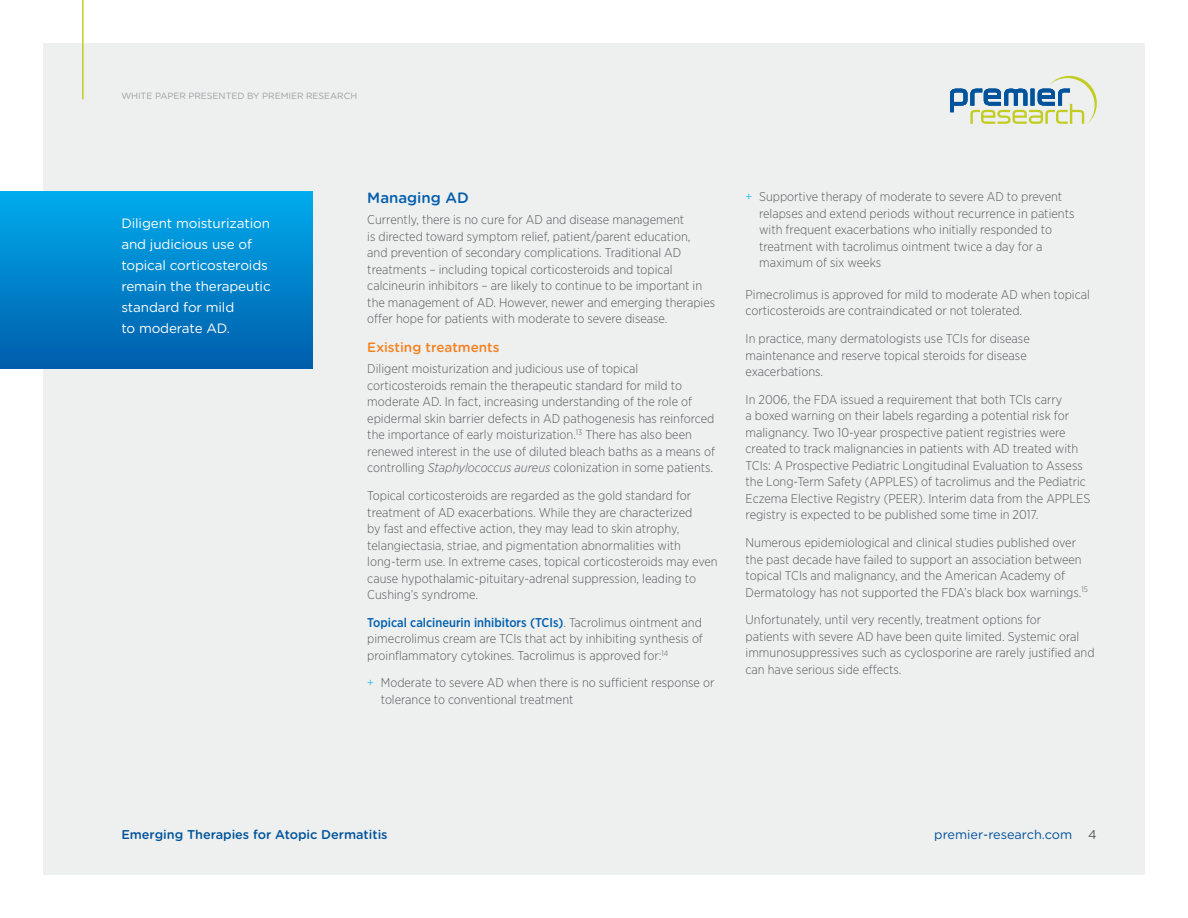
<style>
.page{position:relative;width:1188px;height:918px;background:#fff}
.page>*{position:absolute;margin:0;border:0;box-sizing:border-box;transform-origin:0 0}
.t1{font:500 15px "Gotham Rounded";color:#005dac}
.t2{font:13.5px/21px "Gotham Rounded";letter-spacing:-.01em;color:#fff}
.t3{font:500 13.5px "Gotham Rounded";color:#f58220}
.t4{font:300 12.75px/16.5px "Gotham Narrow";color:#58595b}
.t5{font:500 12.75px "Gotham Rounded";color:#00539b}
.t6{font:12.75px "Gotham Rounded";color:#00539b}
.t7{font:12.75px "Gotham Rounded";color:#58595b}
.t8{font:9px "Gotham Rounded";letter-spacing:-.005em;color:#9d9fa2}
.s1{font-style:italic}
.s2{font-weight:500;color:#0060ae}
.s3{color:#00aeef}
</style>
<div class="page">
<div style="left:43px;top:43px;width:1102px;height:832px;background:#eeefef"></div>
<hr style="left:82px;top:0;width:2px;height:99px;background:#c2cd23">
<svg style="left:950px;top:76px;width:147px;height:48px"></svg>
<div style="left:0;top:191px;width:312px;height:178px;background:linear-gradient(to bottom,#00aced,#005dab)"></div>
<p class="t8" style="left:121px;top:90px;width:237px">WHITE PAPER PRESENTED BY PREMIER RESEARCH</p>
<p class="t2" style="left:121px;top:212px;width:151px">Diligent moisturization and judicious use of topical corticosteroids remain the therapeutic standard for mild<br>to moderate AD.</p>
<p class="t1" style="left:367px;top:187px;width:103px">Managing AD</p>
<p class="t4" style="left:367px;top:211px;width:349px">Currently, there is no cure for AD and disease management<br>is directed toward symptom relief, patient/parent education,<br>and prevention of secondary complications. Traditional AD treatments – including topical corticosteroids and topical calcineurin inhibitors – are likely to continue to be important in the management of AD. However, newer and emerging therapies offer hope for patients with moderate to severe disease.</p>
<p class="t3" style="left:367px;top:338px;width:134px">Existing treatments</p>
<p class="t4" style="left:367px;top:360px;width:349px">Diligent moisturization and judicious use of topical corticosteroids remain the therapeutic standard for mild to moderate AD. In fact, increasing understanding of the role of epidermal skin barrier defects in AD pathogenesis has reinforced the importance of early moisturization.<sup>13</sup> There has also been renewed interest in the use of diluted bleach baths as a means of controlling <span class="s1">Staphylococcus aureus</span> colonization in some patients.</p>
<p class="t4" style="left:367px;top:487px;width:352px">Topical corticosteroids are regarded as the gold standard for treatment of AD exacerbations. While they are characterized<br>by fast and effective action, they may lead to skin atrophy, telangiectasia, striae, and pigmentation abnormalities with long-term use. In extreme cases, topical corticosteroids may even cause hypothalamic-pituitary-adrenal suppression, leading to Cushing’s syndrome.</p>
<p class="t4" style="left:367px;top:614px;width:337px;text-align:justify"><span class="s2">Topical calcineurin inhibitors (TCIs)</span>. Tacrolimus ointment and pimecrolimus cream are TCIs that act by inhibiting synthesis of proinflammatory cytokines. Tacrolimus is approved for:<sup>14</sup></p>
<p class="t4" style="left:381px;top:674px;width:335px;text-indent:-14px"><span class="s3">+</span> Moderate to severe AD when there is no sufficient response or tolerance to conventional treatment</p>
<p class="t4" style="left:759px;top:188px;width:317px;text-indent:-14px"><span class="s3">+</span> Supportive therapy of moderate to severe AD to prevent relapses and extend periods without recurrence in patients with frequent exacerbations who initially responded to treatment with tacrolimus ointment twice a day for a maximum of six weeks</p>
<p class="t4" style="left:746px;top:286px;width:346px">Pimecrolimus is approved for mild to moderate AD when topical corticosteroids are contraindicated or not tolerated.</p>
<p class="t4" style="left:746px;top:330px;width:286px">In practice, many dermatologists use TCIs for disease maintenance and reserve topical steroids for disease exacerbations.</p>
<p class="t4" style="left:746px;top:391px;width:346px">In 2006, the FDA issued a requirement that both TCIs carry<br>a boxed warning on their labels regarding a potential risk for malignancy. Two 10-year prospective patient registries were created to track malignancies in patients with AD treated with TCIs: A Prospective Pediatric Longitudinal Evaluation to Assess the Long-Term Safety (APPLES) of tacrolimus and the Pediatric Eczema Elective Registry (PEER). Interim data from the APPLES registry is expected to be published some time in 2017.</p>
<p class="t4" style="left:746px;top:534px;width:344px">Numerous epidemiological and clinical studies published over the past decade have failed to support an association between topical TCIs and malignancy, and the American Academy of Dermatology has not supported the FDA’s black box warnings.<sup>15</sup></p>
<p class="t4" style="left:746px;top:611px;width:351px">Unfortunately, until very recently, treatment options for<br>patients with severe AD have been quite limited. Systemic oral immunosuppressives such as cyclosporine are rarely justified and can have serious side effects.</p>
<p class="t5" style="left:121px;top:825px;width:268px">Emerging Therapies for Atopic Dermatitis</p>
<p class="t6" style="left:934px;top:825px;width:139px">premier-research.com</p>
<p class="t7" style="left:1088px;top:826px;width:10px">4</p>
</div>
